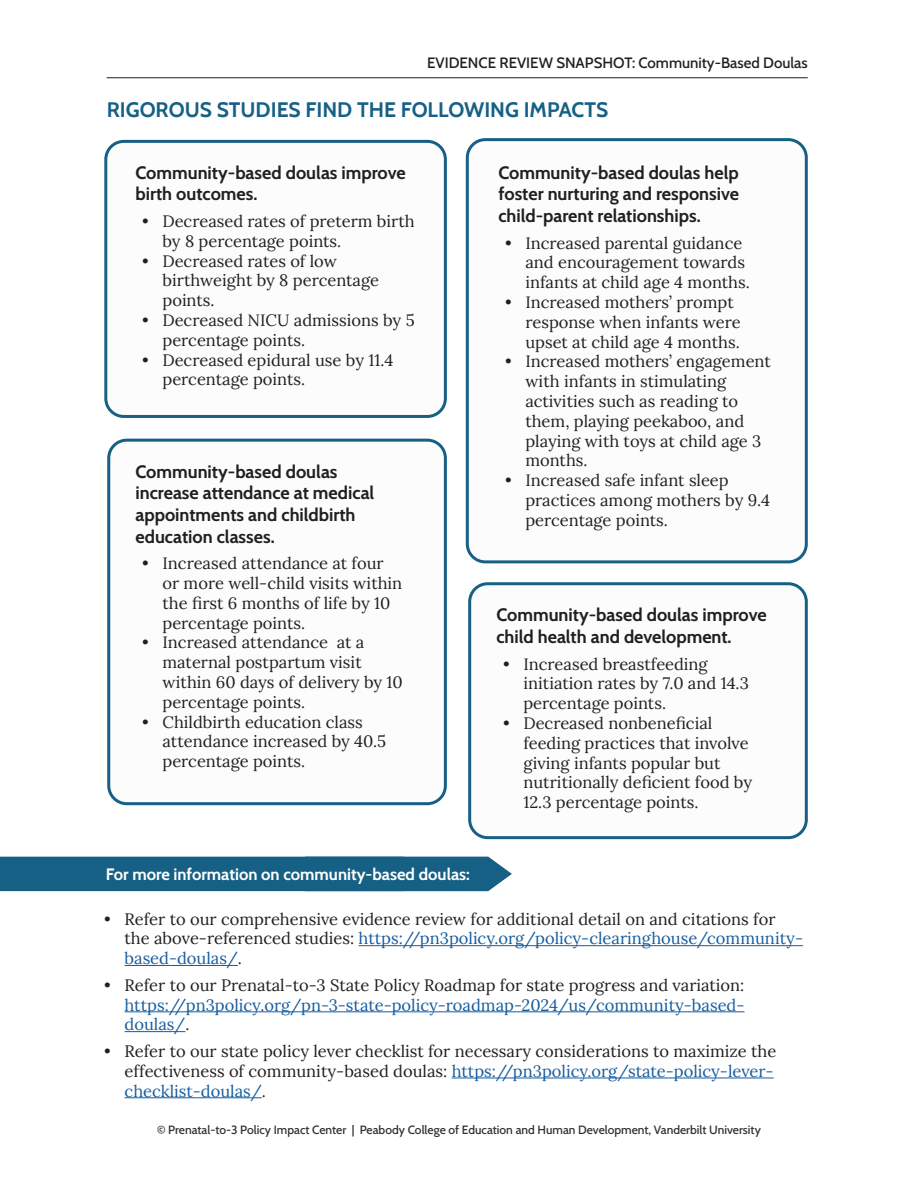
<style>
.page{position:relative;width:918px;height:1188px;background:#fff}
.page>*{position:absolute;margin:0;border:0;box-sizing:border-box;transform-origin:0 0}
.t1{font:700 21px "Cabin";color:#166086}
.t2{font:700 18px/21.6px "Cabin";color:#231f20}
.t3{font:16.5px/19.8px "Lora";color:#231f20}
.t4{font:16.5px/19.8px "Lora";color:#175d9e;text-align:justify}
.t5{font:700 16.5px "Cabin";color:#fff}
.t6{font:500 15px "Cabin";color:#231f20}
.t7{font:500 12px "Cabin";color:#333232}
.s1{color:#175d9e}
.s2{color:#231f20}
</style>
<div class="page">
<hr style="left:107px;top:77px;width:701px;height:1px;background:#231f20">
<div style="left:104px;top:140px;width:343px;height:278px;border:3px solid #166086;border-radius:18px"></div>
<div style="left:466px;top:138px;width:342px;height:425px;border:3px solid #166086;border-radius:18px"></div>
<hr style="left:359px;top:945px;width:444px;height:1px;background:#175d9e">
<hr style="left:125px;top:965px;width:113px;height:1px;background:#175d9e">
<hr style="left:125px;top:1011px;width:619px;height:1px;background:#175d9e">
<hr style="left:125px;top:1031px;width:60px;height:1px;background:#175d9e">
<hr style="left:452px;top:1078px;width:322px;height:1px;background:#175d9e">
<hr style="left:125px;top:1097px;width:137px;height:1px;background:#175d9e">
<div style="left:0;top:857px;width:512px;height:34px;background:#166086"></div>
<div style="left:107px;top:439px;width:340px;height:366px;border:3px solid #166086;border-radius:18px"></div>
<div style="left:468px;top:582px;width:340px;height:257px;border:3px solid #166086;border-radius:18px"></div>
<p class="t6" style="left:427px;top:51px;width:382px">EVIDENCE REVIEW SNAPSHOT: Community-Based Doulas</p>
<p class="t1" style="left:107px;top:93px;width:503px">RIGOROUS STUDIES FIND THE FOLLOWING IMPACTS</p>
<p class="t2" style="left:136px;top:161px;width:272px">Community-based doulas improve birth outcomes.</p>
<p class="t3" style="left:163px;top:210px;width:254px;text-indent:-20px">• Decreased rates of preterm birth by 8 percentage points.</p>
<p class="t3" style="left:163px;top:250px;width:218px;text-indent:-20px">• Decreased rates of low birthweight by 8 percentage points.</p>
<p class="t3" style="left:163px;top:309px;width:254px;text-indent:-20px">• Decreased NICU admissions by 5 percentage points.</p>
<p class="t3" style="left:163px;top:349px;width:232px;text-indent:-20px">• Decreased epidural use by 11.4 percentage points.</p>
<p class="t2" style="left:136px;top:460px;width:240px">Community-based doulas increase attendance at medical appointments and childbirth education classes.</p>
<p class="t3" style="left:163px;top:552px;width:241px;text-indent:-20px">• Increased attendance at four or more well-child visits within the first 6 months of life by 10 percentage points.</p>
<p class="t3" style="left:163px;top:632px;width:242px;text-indent:-20px">• Increased attendance at a maternal postpartum visit within 60 days of delivery by 10 percentage points.</p>
<p class="t3" style="left:163px;top:711px;width:225px;text-indent:-20px">• Childbirth education class attendance increased by 40.5 percentage points.</p>
<p class="t5" style="left:106px;top:861px;width:366px">For more information on community-based doulas:</p>
<p class="t2" style="left:498px;top:161px;width:242px;text-align:justify">Community-based doulas help foster nurturing and responsive child-parent relationships.</p>
<p class="t3" style="left:525px;top:232px;width:226px;text-indent:-20px">• Increased parental guidance and encouragement towards infants at child age 4 months.</p>
<p class="t3" style="left:525px;top:291px;width:217px;text-indent:-20px">• Increased mothers’ prompt response when infants were upset at child age 4 months.</p>
<p class="t3" style="left:525px;top:351px;width:247px;text-indent:-20px">• Increased mothers’ engagement with infants in stimulating activities such as reading to them, playing peekaboo, and playing with toys at child age 3 months.</p>
<p class="t3" style="left:525px;top:469px;width:246px;text-indent:-20px">• Increased safe infant sleep practices among mothers by 9.4 percentage points.</p>
<p class="t2" style="left:496px;top:603px;width:272px">Community-based doulas improve child health and development.</p>
<p class="t3" style="left:523px;top:653px;width:227px;text-indent:-20px">• Increased breastfeeding initiation rates by 7.0 and 14.3 percentage points.</p>
<p class="t3" style="left:523px;top:712px;width:230px;text-indent:-20px">• Decreased nonbeneficial feeding practices that involve giving infants popular but nutritionally deficient food by<br>12.3 percentage points.</p>
<p class="t3" style="left:125px;top:908px;width:680px;text-indent:-20px">• Refer to our comprehensive evidence review for additional detail on and citations for the above-referenced studies: <span class="s1">https://pn3policy.org/policy-clearinghouse/community&shy;based-doulas/</span>.</p>
<p class="t4" style="left:125px;top:974px;width:621px;text-indent:-20px"><span class="s2">• Refer to our Prenatal-to-3 State Policy Roadmap for state progress and variation: </span>https://pn3policy.org/pn-3-state-policy-roadmap-2024/us/community-based&shy;doulas/<span class="s2">.</span></p>
<p class="t3" style="left:125px;top:1040px;width:653px;text-indent:-20px">• Refer to our state policy lever checklist for necessary considerations to maximize the effectiveness of community-based doulas: <span class="s1">https://pn3policy.org/state-policy-lever&shy;checklist-doulas/</span>.</p>
<p class="t7" style="left:157px;top:1120px;width:605px">© Prenatal-to-3 Policy Impact Center | Peabody College of Education and Human Development, Vanderbilt University</p>
</div>
